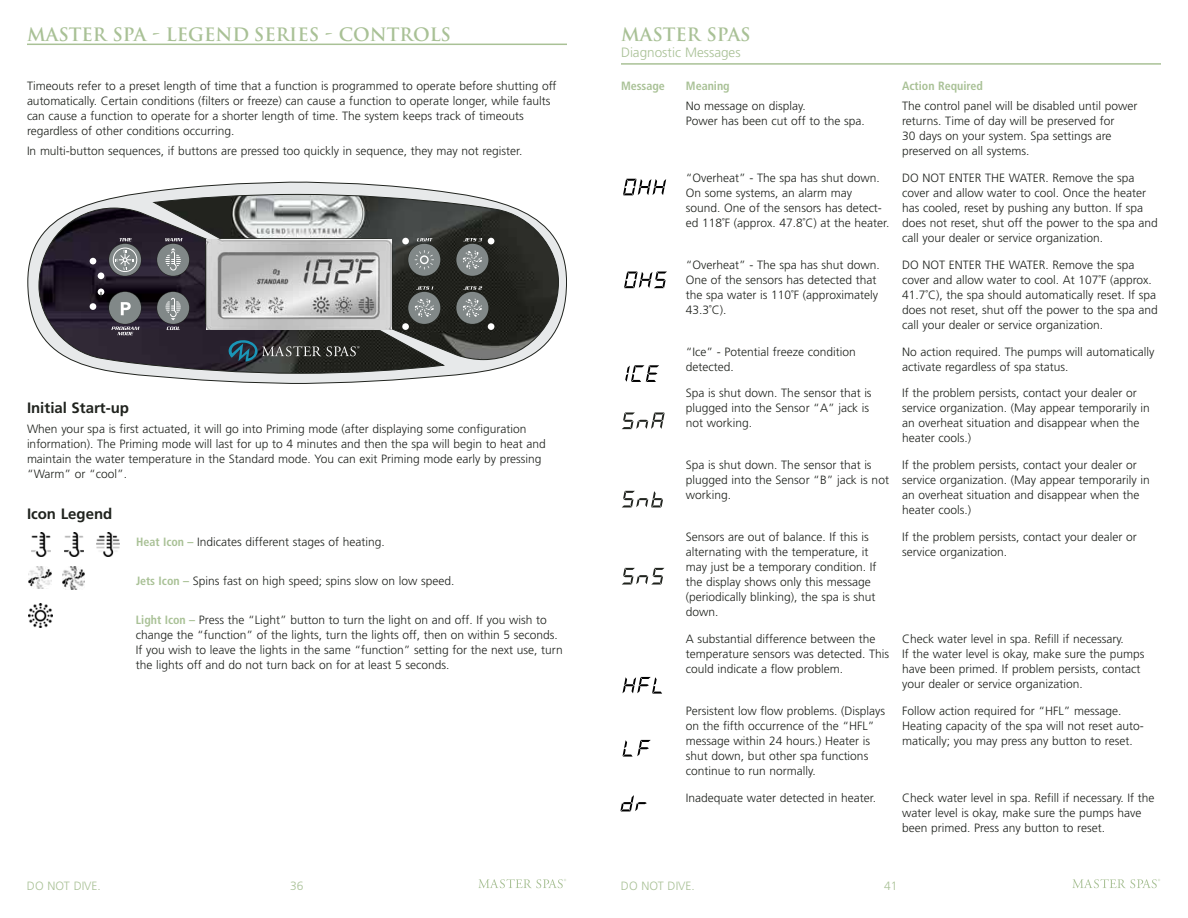
<style>
.page{position:relative;width:1188px;height:918px;background:#fff}
.page>*{position:absolute;margin:0;border:0;box-sizing:border-box;transform-origin:0 0}
.t1{font:700 18px "Trajan";color:#a9c196}
.t2{font:700 15px "Frutiger";color:#20231e}
.t3{font:300 13.5px "Frutiger";color:#a9c196}
.t4{font:300 12px/15px "Frutiger";color:#20231e}
.t5{font:700 condensed 12px "Frutiger";color:#a9c196}
.t6{font:300 12px "Frutiger";color:#a9c196}
.s1{font-weight:700;font-stretch:condensed;color:#a9c196}
</style>
<div class="page">
<hr style="left:621px;top:63px;width:540px;height:2px;background:#a9c196">
<svg style="left:1072px;top:879px;width:88px;height:9px"></svg>
<svg style="left:623px;top:179px;width:43px;height:16px"></svg>
<svg style="left:624px;top:272px;width:43px;height:16px"></svg>
<svg style="left:625px;top:365px;width:34px;height:17px"></svg>
<svg style="left:622px;top:412px;width:43px;height:17px"></svg>
<svg style="left:622px;top:491px;width:41px;height:16px"></svg>
<svg style="left:622px;top:568px;width:42px;height:17px"></svg>
<svg style="left:623px;top:677px;width:39px;height:17px"></svg>
<svg style="left:623px;top:740px;width:28px;height:17px"></svg>
<svg style="left:620px;top:795px;width:27px;height:16px"></svg>
<hr style="left:27px;top:44px;width:540px;height:1px;background:#a9c196">
<svg style="left:478px;top:879px;width:88px;height:9px"></svg>
<svg style="left:27px;top:181px;width:540px;height:203px"></svg>
<svg style="left:154px;top:194px;width:405px;height:166px"></svg>
<svg style="left:39px;top:208px;width:405px;height:165px"></svg>
<svg style="left:90px;top:258px;width:6px;height:6px"></svg>
<div style="left:98px;top:272px;width:6px;height:7px;background:#fff;border-radius:50%"></div>
<svg style="left:98px;top:289px;width:6px;height:8px"></svg>
<div style="left:90px;top:303px;width:6px;height:7px;background:#fff;border-radius:50%"></div>
<div style="left:402px;top:238px;width:7px;height:6px;background:#fff;border-radius:50%"></div>
<svg style="left:488px;top:238px;width:6px;height:6px"></svg>
<div style="left:402px;top:323px;width:7px;height:7px;background:#fff;border-radius:50%"></div>
<div style="left:488px;top:323px;width:6px;height:7px;background:#fff;border-radius:50%"></div>
<div style="left:456px;top:244px;width:33px;height:32px;border:1px solid #20231e;border-radius:50%"></div>
<div style="left:456px;top:292px;width:33px;height:32px;border:1px solid #20231e;border-radius:50%"></div>
<svg style="left:167px;top:327px;width:13px;height:3px"></svg>
<svg style="left:120px;top:238px;width:12px;height:3px"></svg>
<svg style="left:165px;top:238px;width:18px;height:3px"></svg>
<svg style="left:111px;top:327px;width:29px;height:8px"></svg>
<svg style="left:417px;top:238px;width:16px;height:3px"></svg>
<svg style="left:463px;top:238px;width:19px;height:3px"></svg>
<svg style="left:416px;top:286px;width:17px;height:4px"></svg>
<svg style="left:463px;top:286px;width:19px;height:4px"></svg>
<svg style="left:227px;top:340px;width:133px;height:22px"></svg>
<div style="left:408px;top:292px;width:32px;height:32px;background:#818888;border-radius:50%"></div>
<svg style="left:415px;top:299px;width:19px;height:18px"></svg>
<div style="left:456px;top:292px;width:32px;height:32px;background:#818888;border-radius:50%"></div>
<svg style="left:463px;top:299px;width:19px;height:18px"></svg>
<div style="left:456px;top:244px;width:32px;height:32px;background:#818888;border-radius:50%"></div>
<svg style="left:463px;top:251px;width:19px;height:18px"></svg>
<div style="left:408px;top:244px;width:32px;height:32px;background:#818888;border-radius:50%"></div>
<svg style="left:415px;top:250px;width:19px;height:19px"></svg>
<div style="left:157px;top:244px;width:32px;height:32px;background:#818888;border-radius:50%"></div>
<svg style="left:165px;top:248px;width:16px;height:23px"></svg>
<svg style="left:109px;top:244px;width:32px;height:32px"></svg>
<svg style="left:115px;top:250px;width:20px;height:20px"></svg>
<div style="left:113px;top:248px;width:24px;height:24px;border:1px solid #fff;border-radius:50%"></div>
<div style="left:157px;top:292px;width:32px;height:32px;background:#818888;border-radius:50%"></div>
<svg style="left:165px;top:297px;width:16px;height:23px"></svg>
<div style="left:109px;top:292px;width:32px;height:32px;background:#818888;border-radius:50%"></div>
<svg style="left:120px;top:302px;width:11px;height:13px"></svg>
<img style="left:31px;top:533px;width:19px;height:23px">
<img style="left:64px;top:533px;width:19px;height:23px">
<img style="left:29px;top:566px;width:22px;height:23px">
<img style="left:62px;top:567px;width:23px;height:22px">
<img style="left:28px;top:604px;width:24px;height:23px">
<img style="left:97px;top:533px;width:22px;height:23px">
<img style="left:206px;top:240px;width:186px;height:89px">
<h1 class="t1" style="left:27px;top:24px;width:426px">MASTER SPA - LEGEND SERIES - CONTROLS</h1>
<p class="t4" style="left:27px;top:79px;width:531px">Timeouts refer to a preset length of time that a function is programmed to operate before shutting off automatically. Certain conditions (filters or freeze) can cause a function to operate longer, while faults can cause a function to operate for a shorter length of time. The system keeps track of timeouts regardless of other conditions occurring.</p>
<p class="t4" style="left:27px;top:144px;width:497px">In multi-button sequences, if buttons are pressed too quickly in sequence, they may not register.</p>
<p class="t2" style="left:27px;top:402px;width:104px">Initial Start-up</p>
<p class="t4" style="left:27px;top:422px;width:520px">When your spa is first actuated, it will go into Priming mode (after displaying some configuration information). The Priming mode will last for up to 4 minutes and then the spa will begin to heat and maintain the water temperature in the Standard mode. You can exit Priming mode early by pressing “Warm” or “cool”.</p>
<p class="t2" style="left:27px;top:507px;width:87px">Icon Legend</p>
<p class="t4" style="left:136px;top:535px;width:250px"><span class="s1">Heat Icon –</span> Indicates different stages of heating.</p>
<p class="t4" style="left:136px;top:574px;width:320px"><span class="s1">Jets Icon –</span> Spins fast on high speed; spins slow on low speed.</p>
<p class="t4" style="left:136px;top:613px;width:428px"><span class="s1">Light Icon –</span> Press the “Light” button to turn the light on and off. If you wish to change the “function” of the lights, turn the lights off, then on within 5 seconds.<br>If you wish to leave the lights in the same “function” setting for the next use, turn the lights off and do not turn back on for at least 5 seconds.</p>
<h1 class="t1" style="left:621px;top:24px;width:131px">MASTER SPAS</h1>
<p class="t3" style="left:621px;top:47px;width:121px">Diagnostic Messages</p>
<p class="t5" style="left:621px;top:81px;width:45px">Message</p>
<p class="t5" style="left:686px;top:81px;width:45px">Meaning</p>
<p class="t4" style="left:686px;top:99px;width:180px">No message on display.<br>Power has been cut off to the spa.</p>
<p class="t4" style="left:686px;top:171px;width:205px">“Overheat” - The spa has shut down.<br>On some systems, an alarm may sound. One of the sensors has detect&shy;ed 118˚F (approx. 47.8˚C) at the heater.</p>
<p class="t4" style="left:686px;top:258px;width:196px">“Overheat” - The spa has shut down.<br>One of the sensors has detected that the spa water is 110˚F (approximately<br>43.3˚C).</p>
<p class="t4" style="left:686px;top:345px;width:171px">“Ice” - Potential freeze condition detected.</p>
<p class="t4" style="left:686px;top:387px;width:187px">Spa is shut down. The sensor that is plugged into the Sensor “A” jack is not working.</p>
<p class="t4" style="left:686px;top:459px;width:205px">Spa is shut down. The sensor that is plugged into the Sensor “B” jack is not working.</p>
<p class="t4" style="left:686px;top:531px;width:192px">Sensors are out of balance. If this is alternating with the temperature, it may just be a temporary condition. If the display shows only this message (periodically blinking), the spa is shut down.</p>
<p class="t4" style="left:686px;top:633px;width:205px">A substantial difference between the temperature sensors was detected. This could indicate a flow problem.</p>
<p class="t4" style="left:686px;top:705px;width:201px">Persistent low flow problems. (Displays on the fifth occurrence of the “HFL” message within 24 hours.) Heater is shut down, but other spa functions continue to run normally.</p>
<p class="t4" style="left:686px;top:792px;width:192px">Inadequate water detected in heater.</p>
<p class="t5" style="left:902px;top:81px;width:82px">Action Required</p>
<p class="t4" style="left:902px;top:99px;width:237px">The control panel will be disabled until power returns. Time of day will be preserved for<br>30 days on your system. Spa settings are preserved on all systems.</p>
<p class="t4" style="left:902px;top:171px;width:257px">DO NOT ENTER THE WATER. Remove the spa cover and allow water to cool. Once the heater has cooled, reset by pushing any button. If spa does not reset, shut off the power to the spa and call your dealer or service organization.</p>
<p class="t4" style="left:902px;top:258px;width:257px">DO NOT ENTER THE WATER. Remove the spa cover and allow water to cool. At 107˚F (approx.<br>41.7˚C), the spa should automatically reset. If spa does not reset, shut off the power to the spa and call your dealer or service organization.</p>
<p class="t4" style="left:902px;top:345px;width:254px">No action required. The pumps will automatically activate regardless of spa status.</p>
<p class="t4" style="left:902px;top:387px;width:249px">If the problem persists, contact your dealer or service organization. (May appear temporarily in an overheat situation and disappear when the heater cools.)</p>
<p class="t4" style="left:902px;top:459px;width:249px">If the problem persists, contact your dealer or service organization. (May appear temporarily in an overheat situation and disappear when the heater cools.)</p>
<p class="t4" style="left:902px;top:531px;width:236px">If the problem persists, contact your dealer or service organization.</p>
<p class="t4" style="left:902px;top:633px;width:244px">Check water level in spa. Refill if necessary.<br>If the water level is okay, make sure the pumps have been primed. If problem persists, contact your dealer or service organization.</p>
<p class="t4" style="left:902px;top:705px;width:243px">Follow action required for “HFL” message.<br>Heating capacity of the spa will not reset auto&shy;matically; you may press any button to reset.</p>
<p class="t4" style="left:902px;top:792px;width:254px">Check water level in spa. Refill if necessary. If the water level is okay, make sure the pumps have been primed. Press any button to reset.</p>
<p class="t6" style="left:27px;top:881px;width:75px">DO NOT DIVE.</p>
<p class="t6" style="left:290px;top:881px;width:15px">36</p>
<p class="t6" style="left:621px;top:881px;width:75px">DO NOT DIVE.</p>
<p class="t6" style="left:884px;top:881px;width:15px">41</p>
</div>
